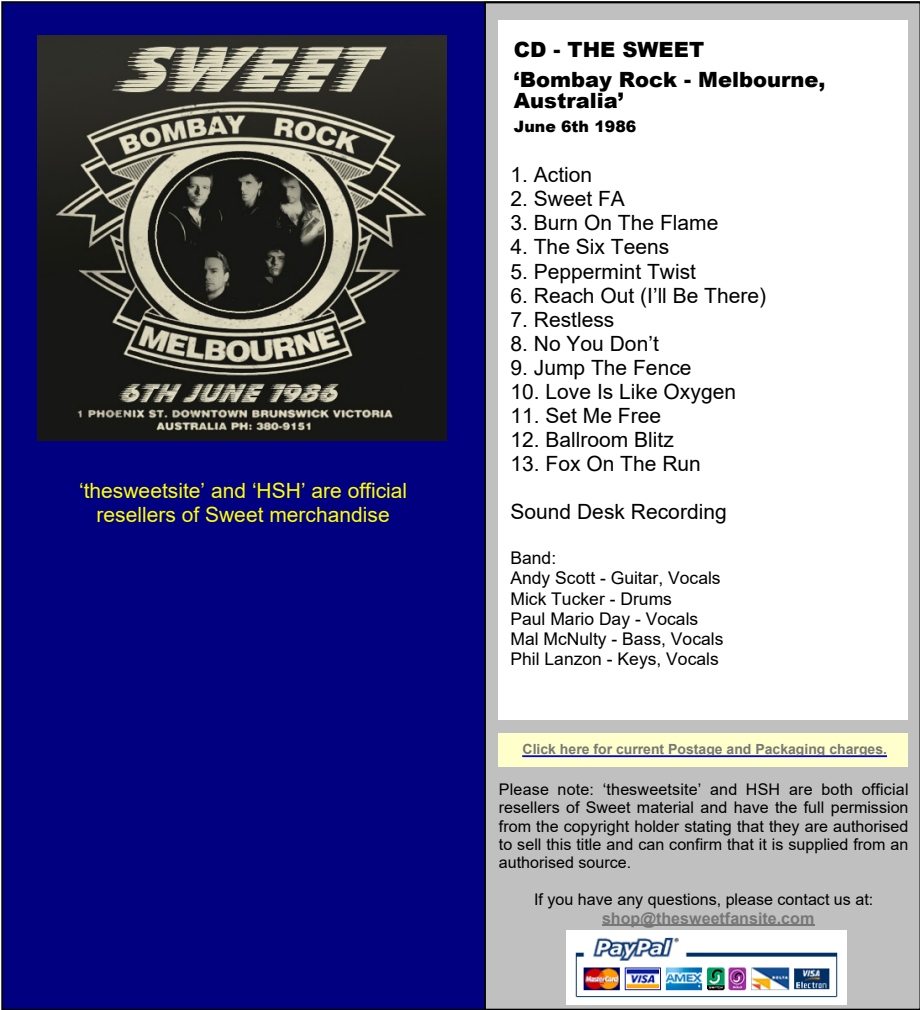
<style>
.page{position:relative;width:920px;height:1010px;background:#fff}
.page>*{position:absolute;margin:0;border:0;box-sizing:border-box;transform-origin:0 0}
.t1{font:21px "Arial";color:#000}
.t2{font:21px/24.2px "Arial";color:#ffff03;text-align:center}
.t3{font:900 21px/29.6px "Arial";color:#000}
.t4{font:17.5px/20.1px "Arial";color:#000}
.t5{font:16.1px/18.4px "Arial";color:#000;text-align:justify}
.t6{font:700 16.1px "Arial";color:#777}
.t7{font:900 15.75px "Arial";color:#000}
.t8{font:700 14px "Arial";color:#777}
</style>
<div class="page">
<div style="left:1px;top:1px;width:919px;height:1009px;background:#000080"></div>
<div style="left:484px;top:2px;width:436px;height:1008px;background:#c0c0c0"></div>
<div style="left:498px;top:20px;width:409px;height:700px;background:#fff"></div>
<div style="left:498px;top:733px;width:409px;height:34px;background:#ffc"></div>
<hr style="left:522px;top:755px;width:365px;height:1px;background:#777">
<hr style="left:602px;top:924px;width:212px;height:2px;background:#777">
<hr style="left:522px;top:756px;width:365px;height:1px;background:#00f">
<img style="left:566px;top:931px;width:280px;height:74px">
<img style="left:37px;top:36px;width:410px;height:405px">
<h1 class="t2" style="left:79px;top:481px;width:330px">‘thesweetsite’ and ‘HSH’ are official resellers of Sweet merchandise</h1>
<h1 class="t3" style="left:514px;top:37px;width:313px">CD - THE SWEET<br>‘Bombay Rock - Melbourne,</h1>
<h1 class="t3" style="left:514px;top:88px;width:111px">Australia’</h1>
<p class="t7" style="left:514px;top:120px;width:124px">June 6th 1986</p>
<h1 class="t1" style="left:510px;top:167px;width:83px">1. Action</h1>
<h1 class="t1" style="left:510px;top:191px;width:116px">2. Sweet FA</h1>
<h1 class="t1" style="left:510px;top:215px;width:209px">3. Burn On The Flame</h1>
<h1 class="t1" style="left:510px;top:239px;width:160px">4. The Six Teens</h1>
<h1 class="t1" style="left:510px;top:263px;width:187px">5. Peppermint Twist</h1>
<h1 class="t1" style="left:510px;top:287px;width:257px">6. Reach Out (I’ll Be There)</h1>
<h1 class="t1" style="left:510px;top:311px;width:105px">7. Restless</h1>
<h1 class="t1" style="left:510px;top:336px;width:150px">8. No You Don’t</h1>
<h1 class="t1" style="left:510px;top:360px;width:183px">9. Jump The Fence</h1>
<h1 class="t1" style="left:510px;top:384px;width:227px">10. Love Is Like Oxygen</h1>
<h1 class="t1" style="left:510px;top:408px;width:152px">11. Set Me Free</h1>
<h1 class="t1" style="left:510px;top:432px;width:165px">12. Ballroom Blitz</h1>
<h1 class="t1" style="left:510px;top:456px;width:192px">13. Fox On The Run</h1>
<h1 class="t1" style="left:510px;top:504px;width:218px">Sound Desk Recording</h1>
<p class="t4" style="left:510px;top:550px;width:215px">Band:<br>Andy Scott - Guitar, Vocals<br>Mick Tucker - Drums<br>Paul Mario Day - Vocals<br>Mal McNulty - Bass, Vocals<br>Phil Lanzon - Keys, Vocals</p>
<p class="t8" style="left:522px;top:744px;width:366px">Click here for current Postage and Packaging charges.</p>
<p class="t5" style="left:499px;top:781px;width:411px">Please note: ‘thesweetsite’ and HSH are both official resellers of Sweet material and have the full permission from the copyright holder stating that they are authorised to sell this title and can confirm that it is supplied from an authorised source.</p>
<p class="t5" style="left:534px;top:892px;width:341px">If you have any questions, please contact us at:</p>
<p class="t6" style="left:602px;top:912px;width:214px">shop@thesweetfansite.com</p>
</div>
